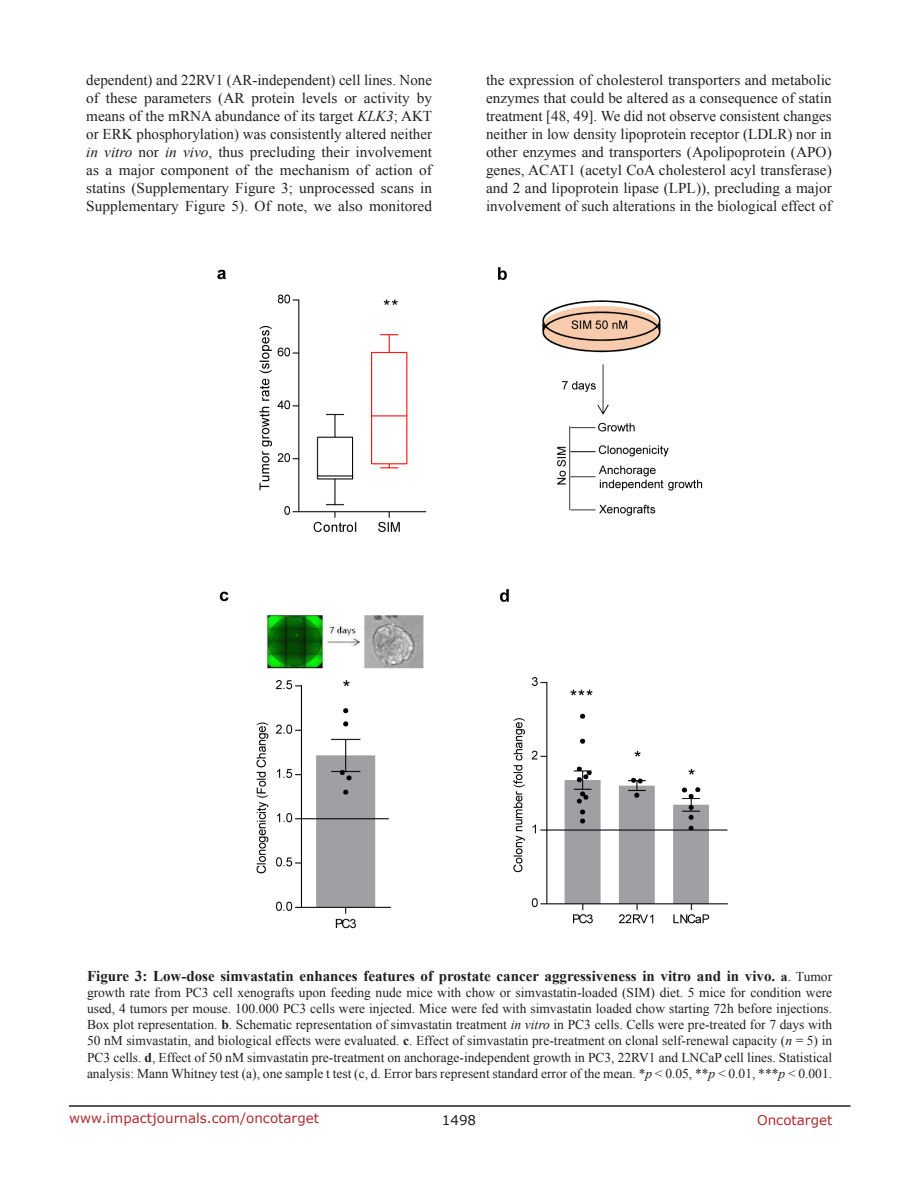
<style>
.page{position:relative;width:918px;height:1188px;background:#fff}
.page>*{position:absolute;margin:0;border:0;box-sizing:border-box;transform-origin:0 0}
.BodyText{font:15px/18px "Times New Roman";color:#221f22;text-align:justify}
.FigureText{font:700 15px "Times New Roman";color:#221f22}
.FigureText-2{font:13.5px/16.2px "Times New Roman";color:#221f22;text-align:justify}
.t1{font:13.5px "Verdana";color:#ac2b31}
.t2{font:13.5px "Verdana";color:#221f22}
.s1{font-style:italic}
.s2{font-size:13.5px}
.s3{font-weight:400;font-size:13.5px}
.s4{font-weight:700}
</style>
<div class="page">
<hr style="left:69px;top:1105px;width:781px;height:2px;background:#231f20">
<img style="left:217px;top:267px;width:511px;height:662px">
<p class="BodyText" style="left:86px;top:71px;width:348px">dependent) and 22RV1 (AR-independent) cell lines. None of these parameters (AR protein levels or activity by means of the mRNA abundance of its target <span class="s1">KLK3</span>; AKT or ERK phosphorylation) was consistently altered neither <span class="s1">in vitro</span> nor <span class="s1">in vivo</span>, thus precluding their involvement as a major component of the mechanism of action of statins (Supplementary Figure 3; unprocessed scans in Supplementary Figure 5). Of note, we also monitored</p>
<p class="BodyText" style="left:486px;top:71px;width:347px">the expression of cholesterol transporters and metabolic enzymes that could be altered as a consequence of statin treatment [48, 49]. We did not observe consistent changes neither in low density lipoprotein receptor (LDLR) nor in other enzymes and transporters (Apolipoprotein (APO) genes, ACAT1 (acetyl CoA cholesterol acyl transferase) and 2 and lipoprotein lipase (LPL)), precluding a major involvement of such alterations in the biological effect of</p>
<p class="FigureText" style="left:87px;top:965px;width:747px">Figure 3: Low-dose simvastatin enhances features of prostate cancer aggressiveness in vitro and in vivo. <span class="s2">a</span><span class="s3">. Tumor</span></p>
<p class="FigureText-2" style="left:87px;top:984px;width:747px">growth rate from PC3 cell xenografts upon feeding nude mice with chow or simvastatin-loaded (SIM) diet. 5 mice for condition were used, 4 tumors per mouse. 100.000 PC3 cells were injected. Mice were fed with simvastatin loaded chow starting 72h before injections.<br>Box plot representation. <span class="s4">b</span>. Schematic representation of simvastatin treatment <span class="s1">in vitro</span> in PC3 cells. Cells were pre-treated for 7 days with 50 nM simvastatin, and biological effects were evaluated. <span class="s4">c</span>. Effect of simvastatin pre-treatment on clonal self-renewal capacity (<span class="s1">n</span> = 5) in PC3 cells. <span class="s4">d</span>, Effect of 50 nM simvastatin pre-treatment on anchorage-independent growth in PC3, 22RV1 and LNCaP cell lines. Statistical analysis: Mann Whitney test (a), one sample t test (c, d. Error bars represent standard error of the mean. *<span class="s1">p</span> &lt; 0.05, **<span class="s1">p</span> &lt; 0.01, ***<span class="s1">p</span> &lt; 0.001.</p>
<p class="t1" style="left:69px;top:1109px;width:252px">www.impactjournals.com/oncotarget</p>
<p class="t2" style="left:442px;top:1111px;width:36px">1498</p>
<p class="t1" style="left:757px;top:1111px;width:77px">Oncotarget</p>
</div>
